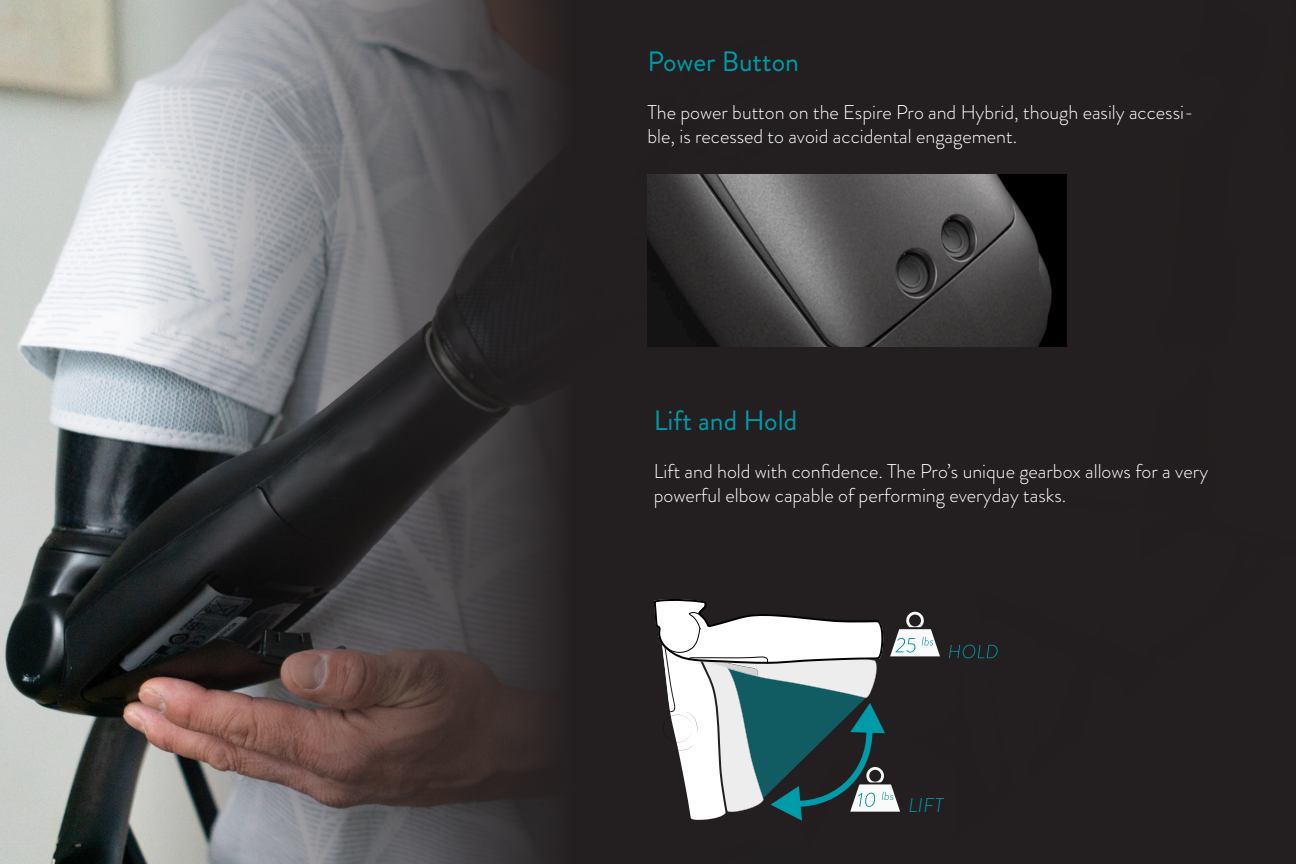
<style>
.page{position:relative;width:1296px;height:864px;background:#fff}
.page>*{position:absolute;margin:0;border:0;box-sizing:border-box;transform-origin:0 0}
.t1{font:28px "Brandon Grotesque";color:#009ba8}
.t2{font:300 20px/24px "Brandon Grotesque";color:#fff}
.t3{font:italic 300 20px "Brandon Grotesque";color:#009ba8}
</style>
<div class="page">
<img style="left:0;top:0;width:1296px;height:864px">
<img style="left:648px;top:174px;width:419px;height:173px">
<svg style="left:653px;top:598px;width:345px;height:226px"></svg>
<p class="t1" style="left:648px;top:42px;width:153px">Power Button</p>
<p class="t2" style="left:648px;top:101px;width:548px">The power button on the Espire Pro and Hybrid, though easily accessi&shy;ble, is recessed to avoid accidental engagement.</p>
<p class="t1" style="left:654px;top:401px;width:145px">Lift and Hold</p>
<p class="t2" style="left:654px;top:459px;width:556px">Lift and hold with confidence. The Pro’s unique gearbox allows for a very powerful elbow capable of performing everyday tasks.</p>
<p class="t3" style="left:908px;top:791px;width:36px">LIFT</p>
</div>
